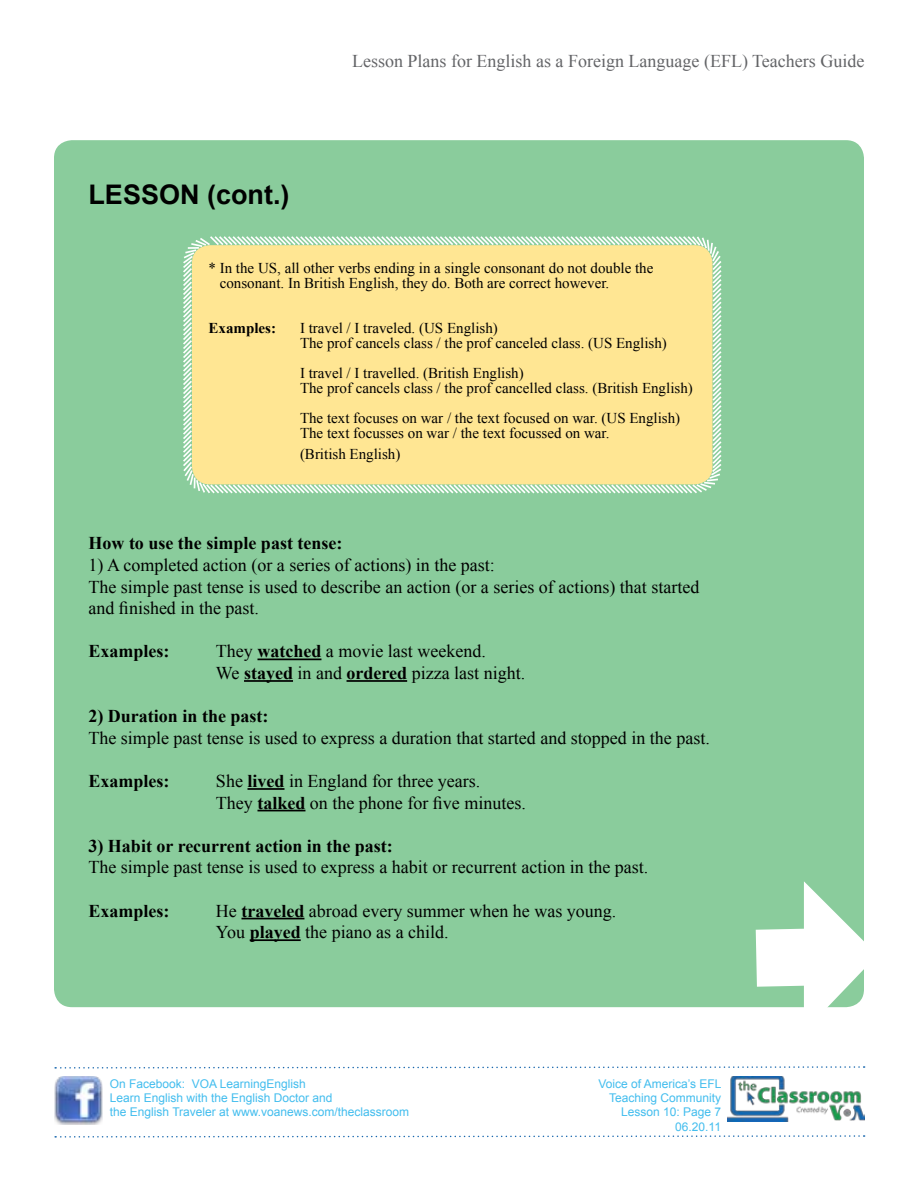
<style>
.page{position:relative;width:918px;height:1188px;background:#fff}
.page>*{position:absolute;margin:0;border:0;box-sizing:border-box;transform-origin:0 0}
.t1{font:700 27px "Arial";color:#000}
.t2{font:18px/21.6px "Times New Roman";color:#000}
.t3{font:700 18px "Times New Roman";color:#000}
.t4{font:18px "Times New Roman";color:#636467}
.t5{font:15px/15px "Times New Roman";color:#000}
.t6{font:700 15px "Times New Roman";color:#000}
.t7{font:12px/14.4px "Arial";color:#42bdee;text-align:right}
.s1{font-weight:700}
</style>
<div class="page">
<img style="left:728px;top:1076px;width:136px;height:46px">
<svg style="left:55px;top:1066px;width:810px;height:3px"></svg>
<img style="left:54px;top:1076px;width:48px;height:48px">
<svg style="left:55px;top:1135px;width:810px;height:3px"></svg>
<div style="left:54px;top:140px;width:810px;height:867px;background:#8acc9c;border-radius:18px"></div>
<hr style="left:257px;top:659px;width:64px;height:1px;background:#000">
<hr style="left:244px;top:680px;width:49px;height:2px;background:#000">
<hr style="left:347px;top:680px;width:60px;height:2px;background:#000">
<hr style="left:248px;top:788px;width:37px;height:2px;background:#000">
<hr style="left:257px;top:810px;width:48px;height:1px;background:#000">
<hr style="left:241px;top:918px;width:63px;height:1px;background:#000">
<hr style="left:250px;top:939px;width:51px;height:2px;background:#000">
<svg style="left:183px;top:236px;width:539px;height:258px;background:#f7e598"></svg>
<svg style="left:698px;top:881px;width:166px;height:127px"></svg>
<h1 class="t1" style="left:88px;top:176px;width:203px">LESSON (cont.)</h1>
<p class="t4" style="left:352px;top:49px;width:514px">Lesson Plans for English as a Foreign Language (EFL) Teachers Guide</p>
<p class="t5" style="left:220px;top:260px;width:435px;text-indent:-11px">* In the US, all other verbs ending in a single consonant do not double the consonant. In British English, they do. Both are correct however.</p>
<p class="t6" style="left:208px;top:317px;width:69px">Examples:</p>
<p class="t5" style="left:300px;top:320px;width:368px">I travel / I traveled. (US English)<br>The prof cancels class / the prof canceled class. (US English)</p>
<p class="t5" style="left:300px;top:365px;width:394px">I travel / I travelled. (British English)<br>The prof cancels class / the prof cancelled class. (British English)</p>
<p class="t5" style="left:300px;top:410px;width:382px">The text focuses on war / the text focused on war. (US English)<br>The text focusses on war / the text focussed on war.</p>
<p class="t5" style="left:300px;top:447px;width:102px">(British English)</p>
<p class="t3" style="left:88px;top:531px;width:255px">How to use the simple past tense:</p>
<p class="t2" style="left:88px;top:554px;width:612px">1) A completed action (or a series of actions) in the past:<br>The simple past tense is used to describe an action (or a series of actions) that started and finished in the past.</p>
<p class="t3" style="left:88px;top:639px;width:83px">Examples:</p>
<p class="t2" style="left:216px;top:640px;width:311px">They <span class="s1">watched</span> a movie last weekend.<br>We <span class="s1">stayed</span> in and <span class="s1">ordered</span> pizza last night.</p>
<p class="t3" style="left:88px;top:704px;width:181px">2) Duration in the past:</p>
<p class="t2" style="left:88px;top:727px;width:623px">The simple past tense is used to express a duration that started and stopped in the past.</p>
<p class="t3" style="left:88px;top:769px;width:83px">Examples:</p>
<p class="t2" style="left:216px;top:770px;width:311px">She <span class="s1">lived</span> in England for three years.<br>They <span class="s1">talked</span> on the phone for five minutes.</p>
<p class="t3" style="left:88px;top:833px;width:306px">3) Habit or recurrent action in the past:</p>
<p class="t2" style="left:88px;top:856px;width:561px">The simple past tense is used to express a habit or recurrent action in the past.</p>
<p class="t3" style="left:88px;top:898px;width:83px">Examples:</p>
<p class="t2" style="left:216px;top:900px;width:402px">He <span class="s1">traveled</span> abroad every summer when he was young.<br>You <span class="s1">played</span> the piano as a child.</p>
<p class="t7" style="left:110px;top:1076px;width:301px;text-align:left">On Facebook: VOA LearningEnglish<br>Learn English with the English Doctor and<br>the English Traveler at www.voanews.com/theclassroom</p>
<p class="t7" style="left:598px;top:1076px;width:125px">Voice of America’s EFL<br>Teaching Community<br>Lesson 10: Page 7<br>06.20.11</p>
</div>
